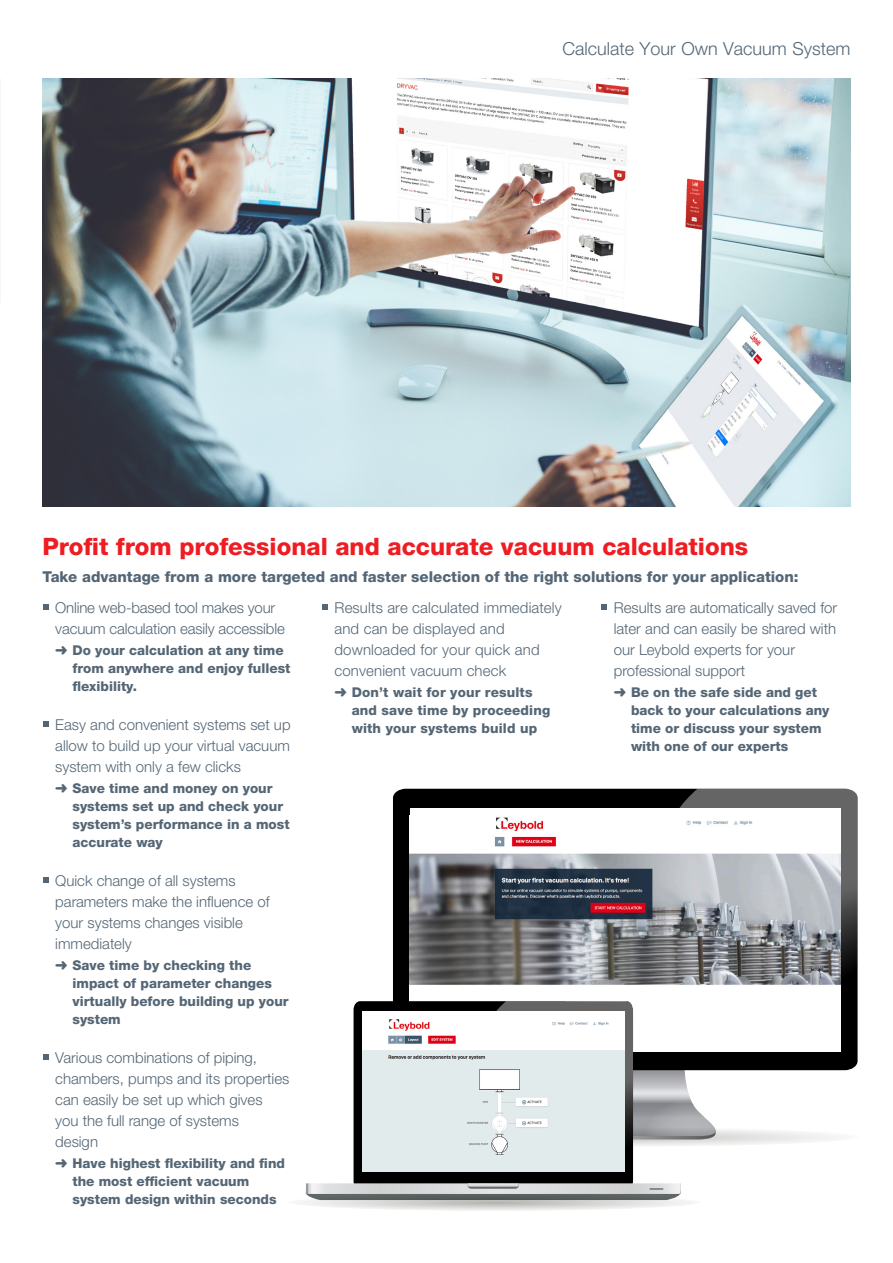
<style>
.page{position:relative;width:893px;height:1263px;background:#fff}
.page>*{position:absolute;margin:0;border:0;box-sizing:border-box;transform-origin:0 0}
.t1{font:800 24px "Helvetica Neue LTW1 G";color:#ee1d23}
.Introtext_Headline{font:300 18px "Helvetica Neue LTW1 G";color:#546675}
.t2{font:300 15px/21px "Helvetica Neue LTW1 G";color:#546675}
.t3{font:800 15px "Helvetica Neue LTW1 G";color:#546675}
.t4{font:800 13.5px/18px "Helvetica Neue LTW1 G";color:#546675}
</style>
<div class="page">
<svg style="left:43px;top:604px;width:6px;height:6px"></svg>
<svg style="left:43px;top:721px;width:6px;height:6px"></svg>
<svg style="left:43px;top:877px;width:6px;height:6px"></svg>
<svg style="left:43px;top:1054px;width:6px;height:6px"></svg>
<img style="left:43px;top:79px;width:807px;height:427px">
<div style="left:354px;top:1001px;width:279px;height:182px;background:#000"></div>
<svg style="left:301px;top:1183px;width:388px;height:28px"></svg>
<svg style="left:391px;top:789px;width:467px;height:382px"></svg>
<div style="left:362px;top:1011px;width:262px;height:160px;background:#fff"></div>
<img style="left:362px;top:1019px;width:262px;height:152px">
<svg style="left:322px;top:604px;width:6px;height:6px"></svg>
<svg style="left:601px;top:604px;width:6px;height:6px"></svg>
<p class="Introtext_Headline" style="left:562px;top:38px;width:290px">Calculate Your Own Vacuum System</p>
<p class="t1" style="left:43px;top:532px;width:707px">Profit from professional and accurate vacuum calculations</p>
<p class="t3" style="left:43px;top:568px;width:758px">Take advantage from a more targeted and faster selection of the right solutions for your application:</p>
<p class="t2" style="left:55px;top:597px;width:231px">Online web-based tool makes your vacuum calculation easily accessible</p>
<p class="t4" style="left:73px;top:641px;width:219px;text-indent:-17px">➜ Do your calculation at any time from anywhere and enjoy fullest flexibility.</p>
<p class="t2" style="left:55px;top:714px;width:237px;text-align:justify">Easy and convenient systems set up allow to build up your virtual vacuum system with only a few clicks</p>
<p class="t4" style="left:73px;top:779px;width:219px;text-indent:-17px">➜ Save time and money on your systems set up and check your system’s performance in a most accurate way</p>
<p class="t2" style="left:55px;top:870px;width:216px">Quick change of all systems parameters make the influence of your systems changes visible immediately</p>
<p class="t4" style="left:73px;top:956px;width:218px;text-indent:-17px">➜ Save time by checking the impact of parameter changes virtually before building up your system</p>
<p class="t2" style="left:55px;top:1047px;width:236px">Various combinations of piping, chambers, pumps and its properties can easily be set up which gives you the full range of systems<br>design</p>
<p class="t4" style="left:73px;top:1154px;width:214px;text-indent:-17px">➜ Have highest flexibility and find the most efficient vacuum system design within seconds</p>
<p class="t2" style="left:334px;top:597px;width:229px">Results are calculated immediately and can be displayed and downloaded for your quick and convenient vacuum check</p>
<p class="t4" style="left:352px;top:683px;width:200px;text-indent:-17px">➜ Don’t wait for your results and save time by proceeding with your systems build up</p>
<p class="t2" style="left:614px;top:597px;width:225px">Results are automatically saved for later and can easily be shared with our Leybold experts for your professional support</p>
<p class="t4" style="left:631px;top:683px;width:200px;text-indent:-17px">➜ Be on the safe side and get back to your calculations any time or discuss your system with one of our experts</p>
</div>
